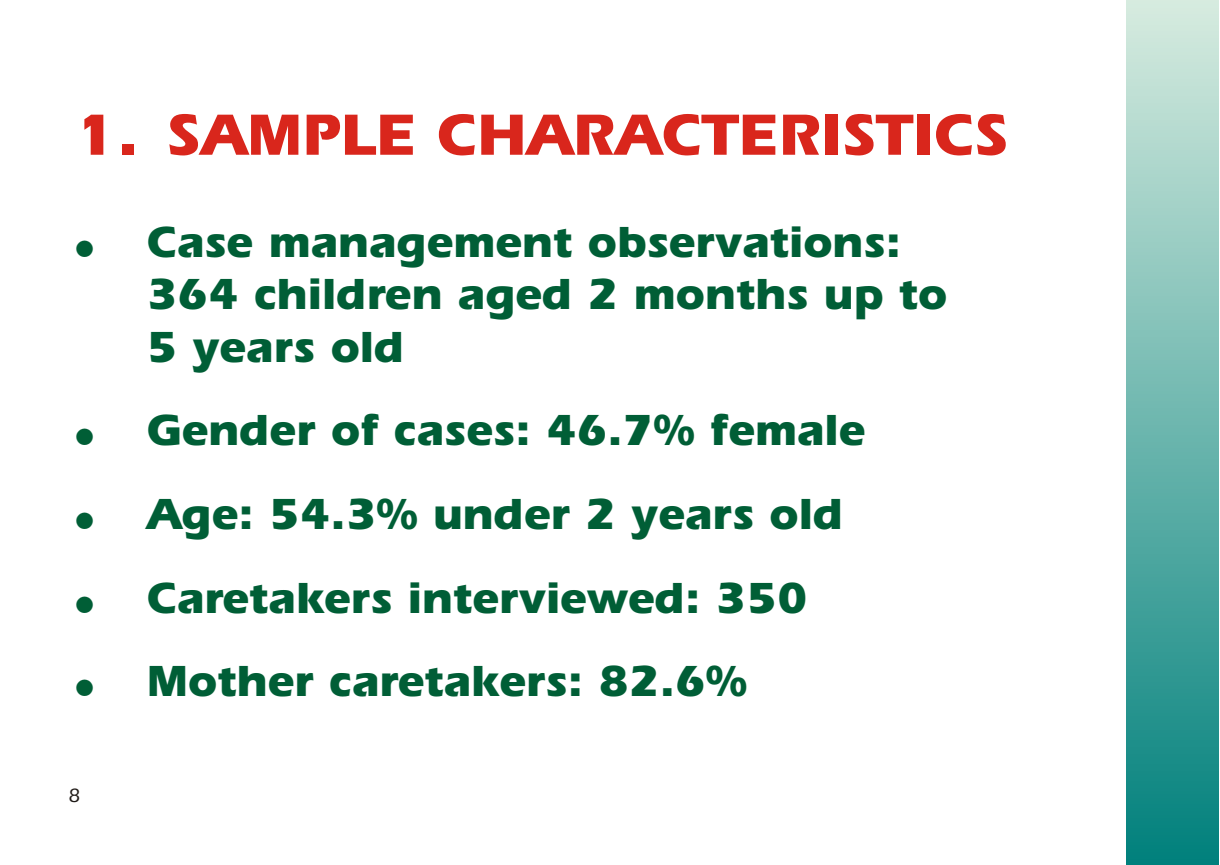
<style>
.page{position:relative;width:1220px;height:865px;background:#fff}
.page>*{position:absolute;margin:0;border:0;box-sizing:border-box;transform-origin:0 0}
.t1{font:700 60px "Erie";color:#d9261c}
.t2{font:700 45px/83.8px "Erie";color:#005e36}
.t3{font:300 20px "Erie";color:#1f1a17}
</style>
<div class="page">
<div style="left:1127px;top:0;width:92px;height:865px;background:linear-gradient(to bottom,#d7ebdf,#00807c)"></div>
<h1 class="t1" style="left:77px;top:99px;width:933px">1. SAMPLE CHARACTERISTICS</h1>
<p class="t2" style="left:147px;top:221px;width:802px;line-height:52.2px">Case management observations:<br>364 children aged 2 months up to<br>5 years old</p>
<p class="t3" style="left:68px;top:784px;width:13px">8</p>
<p class="t2" style="left:147px;top:394px;width:720px">Gender of cases: 46.7% female<br>Age: 54.3% under 2 years old<br>Caretakers interviewed: 350<br>Mother caretakers: 82.6%</p>
</div>
